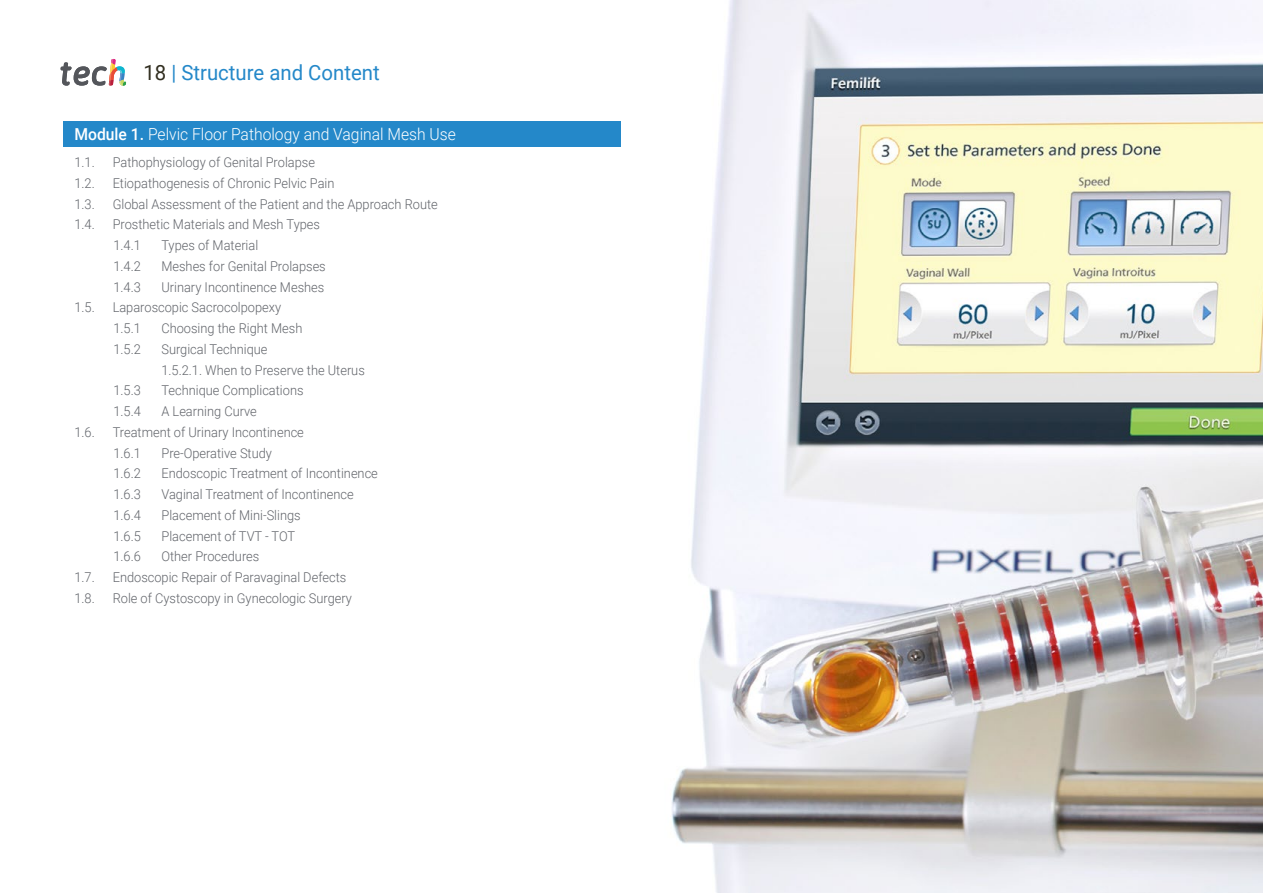
<style>
.page{position:relative;width:1263px;height:893px;background:#fff}
.page>*{position:absolute;margin:0;border:0;box-sizing:border-box;transform-origin:0 0}
.t1{font:21px "Roboto";color:#2488c9}
.t2{font:300 16.5px "Roboto";color:#fff;scale:.95 1}
.t3{font:300 13.5px/20.7px "Roboto";color:#61646a;scale:.95 1}
.s1{color:#312e20}
.s2{font-weight:500}
</style>
<div class="page">
<div style="left:63px;top:121px;width:558px;height:25px;background:#2488c9"></div>
<img style="left:671px;top:0;width:592px;height:893px">
<svg style="left:61px;top:59px;width:65px;height:27px"></svg>
<h1 class="t1" style="left:144px;top:57px;width:238px"><span class="s1">18</span> | Structure and Content</h1>
<p class="t2" style="left:74px;top:123px;width:403px"><span class="s2">Module 1.</span> Pelvic Floor Pathology and Vaginal Mesh Use</p>
<p class="t3" style="left:74px;top:151px;width:23px">1.1.</p>
<p class="t3" style="left:113px;top:151px;width:214px">Pathophysiology of Genital Prolapse</p>
<p class="t3" style="left:74px;top:172px;width:23px">1.2.</p>
<p class="t3" style="left:113px;top:172px;width:235px">Etiopathogenesis of Chronic Pelvic Pain</p>
<p class="t3" style="left:74px;top:193px;width:23px">1.3.</p>
<p class="t3" style="left:113px;top:193px;width:344px">Global Assessment of the Patient and the Approach Route</p>
<p class="t3" style="left:74px;top:214px;width:23px">1.4.</p>
<p class="t3" style="left:113px;top:214px;width:220px">Prosthetic Materials and Mesh Types<br>1.4.1</p>
<p class="t3" style="left:161px;top:234px;width:103px">Types of Material</p>
<p class="t3" style="left:113px;top:255px;width:30px">1.4.2</p>
<p class="t3" style="left:161px;top:255px;width:175px">Meshes for Genital Prolapses</p>
<p class="t3" style="left:113px;top:276px;width:30px">1.4.3</p>
<p class="t3" style="left:161px;top:276px;width:173px">Urinary Incontinence Meshes</p>
<p class="t3" style="left:74px;top:297px;width:23px">1.5.</p>
<p class="t3" style="left:113px;top:297px;width:179px">Laparoscopic Sacrocolpopexy<br>1.5.1</p>
<p class="t3" style="left:161px;top:317px;width:150px">Choosing the Right Mesh</p>
<p class="t3" style="left:113px;top:338px;width:30px">1.5.2</p>
<p class="t3" style="left:161px;top:338px;width:216px">Surgical Technique<br>1.5.2.1. When to Preserve the Uterus</p>
<p class="t3" style="left:113px;top:380px;width:30px">1.5.3</p>
<p class="t3" style="left:161px;top:380px;width:151px">Technique Complications</p>
<p class="t3" style="left:113px;top:400px;width:30px">1.5.4</p>
<p class="t3" style="left:161px;top:400px;width:102px">A Learning Curve</p>
<p class="t3" style="left:74px;top:421px;width:23px">1.6.</p>
<p class="t3" style="left:113px;top:421px;width:203px">Treatment of Urinary Incontinence<br>1.6.1</p>
<p class="t3" style="left:161px;top:442px;width:118px">Pre-Operative Study</p>
<p class="t3" style="left:113px;top:463px;width:30px">1.6.2</p>
<p class="t3" style="left:161px;top:463px;width:229px">Endoscopic Treatment of Incontinence</p>
<p class="t3" style="left:113px;top:483px;width:30px">1.6.3</p>
<p class="t3" style="left:161px;top:483px;width:204px">Vaginal Treatment of Incontinence</p>
<p class="t3" style="left:113px;top:504px;width:30px">1.6.4</p>
<p class="t3" style="left:161px;top:504px;width:148px">Placement of Mini-Slings</p>
<p class="t3" style="left:113px;top:525px;width:30px">1.6.5</p>
<p class="t3" style="left:161px;top:525px;width:142px">Placement of TVT - TOT</p>
<p class="t3" style="left:113px;top:546px;width:30px">1.6.6</p>
<p class="t3" style="left:161px;top:546px;width:105px">Other Procedures</p>
<p class="t3" style="left:74px;top:566px;width:23px">1.7.</p>
<p class="t3" style="left:113px;top:566px;width:247px">Endoscopic Repair of Paravaginal Defects</p>
<p class="t3" style="left:74px;top:587px;width:23px">1.8.</p>
<p class="t3" style="left:113px;top:587px;width:253px">Role of Cystoscopy in Gynecologic Surgery</p>
</div>
